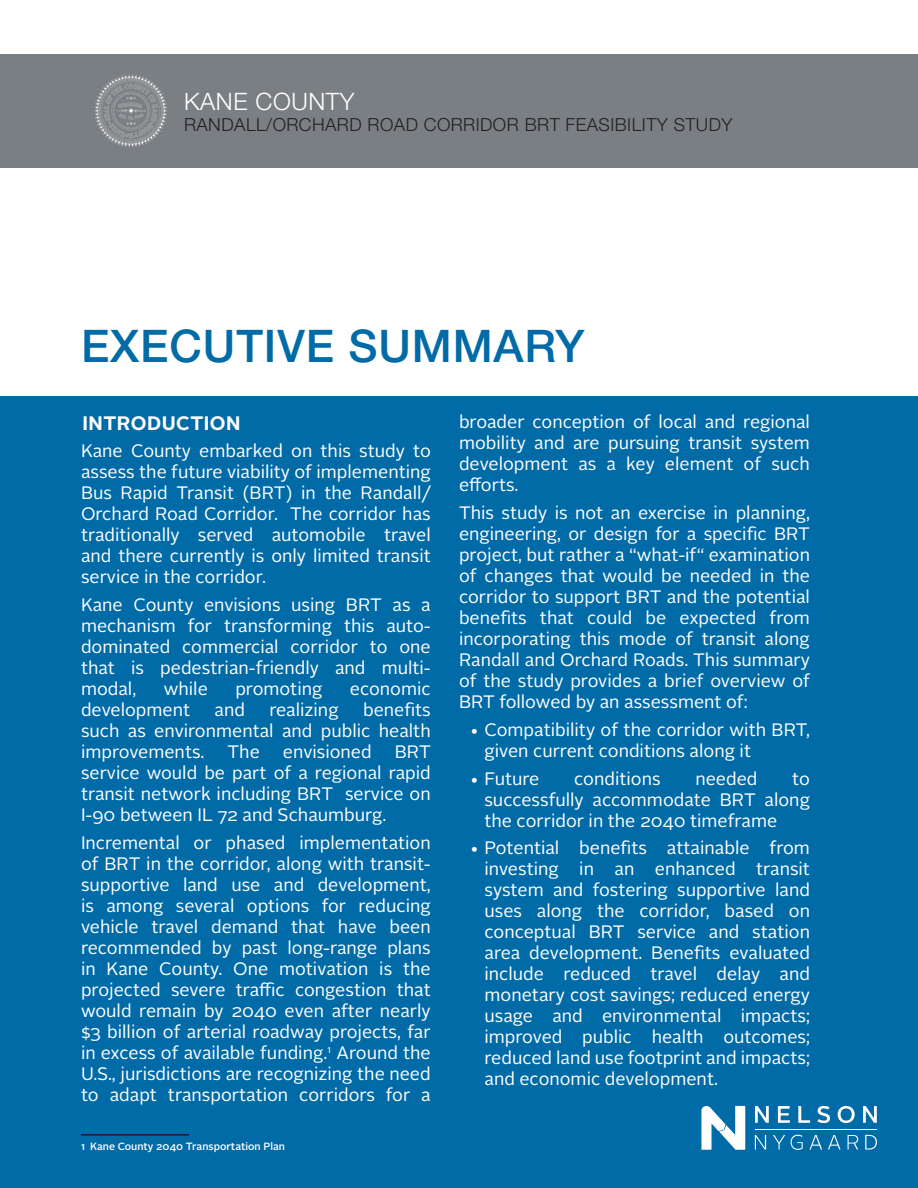
<style>
.page{position:relative;width:918px;height:1188px;background:#fff}
.page>*{position:absolute;margin:0;border:0;box-sizing:border-box;transform-origin:0 0}
.KANE_Sheet_Name{font:500 45px "Helvetica Neue LT Std";letter-spacing:.02em;color:#006ba7}
.t1{font:300 24px "Helvetica Neue LT Std";letter-spacing:.025em;color:#fff}
.KANE_Head_1{font:700 19.5px "Alright Sans";letter-spacing:.025em;color:#fff}
.KANE_Intro_Para{font:18px/21px "Alright Sans";color:#fff;text-align:justify}
.t2{font:300 18px "Helvetica Neue LT Std";letter-spacing:.025em;color:#231f20}
.KANE_Footnote{font:500 10.5px "Alright Sans";color:#fff}
</style>
<div class="page">
<div style="left:0;top:396px;width:918px;height:792px;background:#006ba7"></div>
<div style="left:0;top:54px;width:918px;height:114px;background:#7a7f83"></div>
<svg style="left:95px;top:75px;width:72px;height:72px"></svg>
<svg style="left:755px;top:1106px;width:14px;height:17px"></svg>
<svg style="left:778px;top:1106px;width:12px;height:17px"></svg>
<svg style="left:798px;top:1106px;width:12px;height:17px"></svg>
<svg style="left:817px;top:1106px;width:13px;height:17px"></svg>
<svg style="left:838px;top:1106px;width:17px;height:17px"></svg>
<svg style="left:863px;top:1106px;width:14px;height:17px"></svg>
<svg style="left:755px;top:1135px;width:11px;height:15px"></svg>
<svg style="left:773px;top:1135px;width:12px;height:15px"></svg>
<svg style="left:791px;top:1135px;width:12px;height:15px"></svg>
<svg style="left:809px;top:1135px;width:13px;height:15px"></svg>
<svg style="left:828px;top:1135px;width:13px;height:15px"></svg>
<svg style="left:848px;top:1135px;width:10px;height:15px"></svg>
<svg style="left:865px;top:1135px;width:12px;height:15px"></svg>
<hr style="left:755px;top:1129px;width:122px;height:1px;background:#fff">
<svg style="left:701px;top:1106px;width:44px;height:44px"></svg>
<hr style="left:81px;top:1134px;width:108px;height:2px;background:#231f20">
<h2 class="t1" style="left:184px;top:87px;width:172px">KANE COUNTY</h2>
<p class="t2" style="left:184px;top:114px;width:550px">RANDALL/ORCHARD ROAD CORRIDOR BRT FEASIBILITY STUDY</p>
<p class="KANE_Sheet_Name" style="left:81px;top:319px;width:505px">EXECUTIVE SUMMARY</p>
<p class="KANE_Head_1" style="left:82px;top:409px;width:160px">INTRODUCTION</p>
<p class="KANE_Intro_Para" style="left:81px;top:441px;width:351px">Kane County embarked on this study to assess the future viability of implementing Bus Rapid Transit (BRT) in the Randall/ Orchard Road Corridor. The corridor has traditionally served automobile travel and there currently is only limited transit service in the corridor.</p>
<p class="KANE_Intro_Para" style="left:81px;top:595px;width:351px">Kane County envisions using BRT as a mechanism for transforming this auto&shy;dominated commercial corridor to one that is pedestrian-friendly and multi&shy;modal,</p>
<p class="KANE_Intro_Para" style="left:164px;top:679px;width:46px">while</p>
<p class="KANE_Intro_Para" style="left:235px;top:679px;width:89px">promoting</p>
<p class="KANE_Intro_Para" style="left:350px;top:679px;width:82px">economic</p>
<p class="KANE_Intro_Para" style="left:81px;top:700px;width:111px">development</p>
<p class="KANE_Intro_Para" style="left:215px;top:700px;width:32px">and</p>
<p class="KANE_Intro_Para" style="left:269px;top:700px;width:71px">realizing</p>
<p class="KANE_Intro_Para" style="left:81px;top:700px;width:351px;text-indent:282px">benefits such as environmental and public health improvements.</p>
<p class="KANE_Intro_Para" style="left:228px;top:742px;width:34px">The</p>
<p class="KANE_Intro_Para" style="left:283px;top:742px;width:90px">envisioned</p>
<p class="KANE_Intro_Para" style="left:81px;top:742px;width:351px;text-indent:314px">BRT service would be part of a regional rapid transit network including BRT service on I-90 between IL 72 and Schaumburg.</p>
<p class="KANE_Intro_Para" style="left:81px;top:832px;width:351px">Incremental or phased implementation of BRT in the corridor, along with transit&shy;supportive land use and development, is among several options for reducing vehicle travel demand that have been recommended by past long-range plans in Kane County. One motivation is the projected severe traffic congestion that would remain by 2040 even after nearly $3 billion of arterial roadway projects, far in excess of available funding.<sup>1</sup> Around the U.S., jurisdictions are recognizing the need to adapt transportation corridors for a</p>
<p class="KANE_Footnote" style="left:81px;top:1139px;width:206px">1 Kane County 2040 Transportation Plan</p>
<p class="KANE_Intro_Para" style="left:459px;top:412px;width:352px">broader conception of local and regional mobility and are pursuing transit system development as a key element of such efforts.</p>
<p class="KANE_Intro_Para" style="left:459px;top:503px;width:353px">This study is not an exercise in planning, engineering, or design for a specific BRT project, but rather a “what-if“ examination of changes that would be needed in the corridor to support BRT and the potential benefits that could be expected from incorporating this mode of transit along Randall and Orchard Roads. This summary of the study provides a brief overview of BRT followed by an assessment of:</p>
<p class="KANE_Intro_Para" style="left:484px;top:719px;width:327px;text-indent:-15px">• Compatibility of the corridor with BRT, given current conditions along it</p>
<p class="KANE_Intro_Para" style="left:470px;top:768px;width:71px">• Future</p>
<p class="KANE_Intro_Para" style="left:574px;top:768px;width:88px">conditions</p>
<p class="KANE_Intro_Para" style="left:695px;top:768px;width:64px">needed</p>
<p class="KANE_Intro_Para" style="left:484px;top:768px;width:327px;text-indent:308px">to successfully accommodate BRT along the corridor in the 2040 timeframe</p>
<p class="KANE_Intro_Para" style="left:484px;top:838px;width:327px;text-indent:-15px">• Potential benefits attainable from investing in an enhanced transit system and fostering supportive land uses along the corridor, based on conceptual BRT service and station area development. Benefits evaluated include reduced travel delay and monetary cost savings; reduced energy usage and environmental impacts; improved public health outcomes; reduced land use footprint and impacts; and economic development.</p>
</div>
